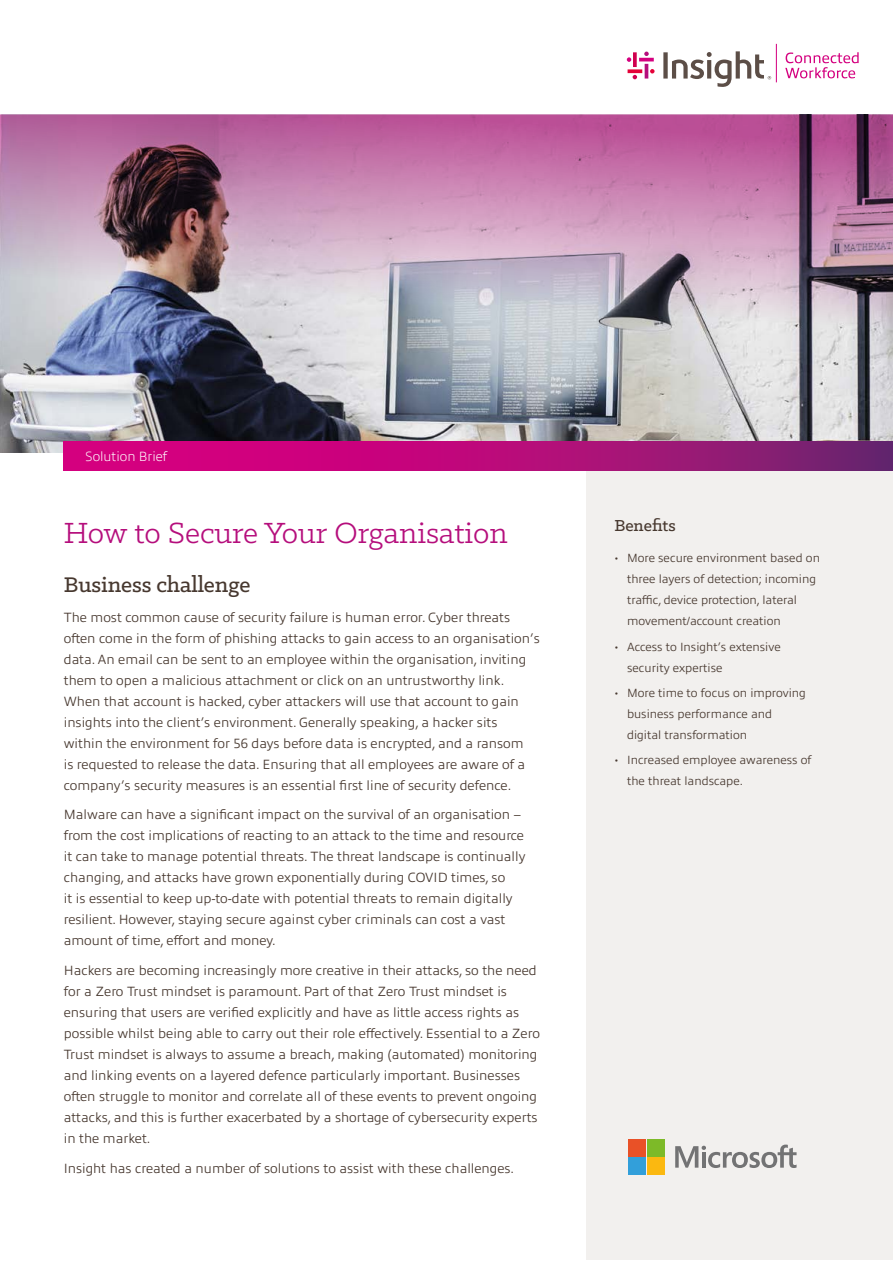
<style>
.page{position:relative;width:893px;height:1263px;background:#fff}
.page>*{position:absolute;margin:0;border:0;box-sizing:border-box;transform-origin:0 0}
.t1{font:33px "Klinic Slab";color:#b50e7c}
.t2{font:500 24px "Klinic Slab";letter-spacing:-.005em;color:#47382f}
.t3{font:500 18px "Klinic Slab";color:#47382f}
.t4{font:300 13.5px/21px "Allumi Pro";color:#47382f}
.t5{font:200 13.5px "Allumi Pro";color:#fff}
.t6{font:300 12px/21px "Allumi Pro";color:#47382f}
.s1{font-family:"Klinic Slab"}
</style>
<div class="page">
<img style="left:0;top:114px;width:893px;height:339px">
<hr style="left:776px;top:44px;width:1px;height:38px;background:#d4007f">
<svg style="left:644px;top:52px;width:5px;height:4px"></svg>
<hr style="left:645px;top:64px;width:3px;height:15px;background:#b50e7c">
<svg style="left:633px;top:75px;width:4px;height:4px"></svg>
<svg style="left:633px;top:52px;width:4px;height:15px"></svg>
<svg style="left:627px;top:57px;width:4px;height:5px"></svg>
<hr style="left:639px;top:58px;width:15px;height:3px;background:#d4007f">
<svg style="left:650px;top:69px;width:5px;height:4px"></svg>
<svg style="left:628px;top:69px;width:14px;height:4px"></svg>
<svg style="left:663px;top:51px;width:108px;height:36px"></svg>
<svg style="left:785px;top:52px;width:74px;height:26px"></svg>
<div style="left:587px;top:471px;width:306px;height:789px;background:#f2f0ee"></div>
<svg style="left:675px;top:1144px;width:122px;height:24px"></svg>
<div style="left:629px;top:1139px;width:17px;height:17px;background:#e95127"></div>
<div style="left:647px;top:1139px;width:17px;height:17px;background:#7dba28"></div>
<div style="left:629px;top:1158px;width:17px;height:17px;background:#329fda"></div>
<div style="left:647px;top:1158px;width:17px;height:17px;background:#fbb810"></div>
<svg style="left:64px;top:441px;width:829px;height:30px;background:#b10c79"></svg>
<p class="t5" style="left:85px;top:447px;width:84px">Solution Brief</p>
<h1 class="t1" style="left:64px;top:511px;width:445px">How to Secure Your Organisation</h1>
<h2 class="t2" style="left:64px;top:569px;width:188px">Business challenge</h2>
<p class="t4" style="left:64px;top:606px;width:477px">The most common cause of security failure is human error. Cyber threats often come in the form of phishing attacks to gain access to an organisation’s data. An email can be sent to an employee within the organisation, inviting them to open a malicious attachment or click on an untrustworthy link.<br>When that account is hacked, cyber attackers will use that account to gain insights into the client’s environment. Generally speaking, a hacker sits within the environment for 56 days before data is encrypted, and a ransom<br>is requested to release the data. Ensuring that all employees are aware of a company’s security measures is an essential first line of security defence.</p>
<p class="t4" style="left:64px;top:803px;width:463px">Malware can have a significant impact on the survival of an organisation – from the cost implications of reacting to an attack to the time and resource it can take to manage potential threats. The threat landscape is continually changing, and attacks have grown exponentially during COVID times, so<br>it is essential to keep up-to-date with potential threats to remain digitally resilient. However, staying secure against cyber criminals can cost a vast amount of time, effort and money.</p>
<p class="t4" style="left:64px;top:959px;width:478px">Hackers are becoming increasingly more creative in their attacks, so the need for a Zero Trust mindset is paramount. Part of that Zero Trust mindset is ensuring that users are verified explicitly and have as little access rights as possible whilst being able to carry out their role effectively. Essential to a Zero Trust mindset is always to assume a breach, making (automated) monitoring and linking events on a layered defence particularly important. Businesses often struggle to monitor and correlate all of these events to prevent ongoing attacks, and this is further exacerbated by a shortage of cybersecurity experts in the market.</p>
<p class="t4" style="left:64px;top:1156px;width:452px">Insight has created a number of solutions to assist with these challenges.</p>
<h3 class="t3" style="left:614px;top:514px;width:63px">Benefits</h3>
<p class="t6" style="left:627px;top:547px;width:194px;text-indent:-13px"><span class="s1">•</span> More secure environment based on three layers of detection; incoming traffic, device protection, lateral movement/account creation</p>
<p class="t6" style="left:627px;top:635px;width:155px;text-indent:-13px"><span class="s1">•</span> Access to Insight’s extensive security expertise</p>
<p class="t6" style="left:627px;top:681px;width:180px;text-indent:-13px"><span class="s1">•</span> More time to focus on improving business performance and digital transformation</p>
<p class="t6" style="left:627px;top:748px;width:186px;text-indent:-13px"><span class="s1">•</span> Increased employee awareness of the threat landscape.</p>
</div>
